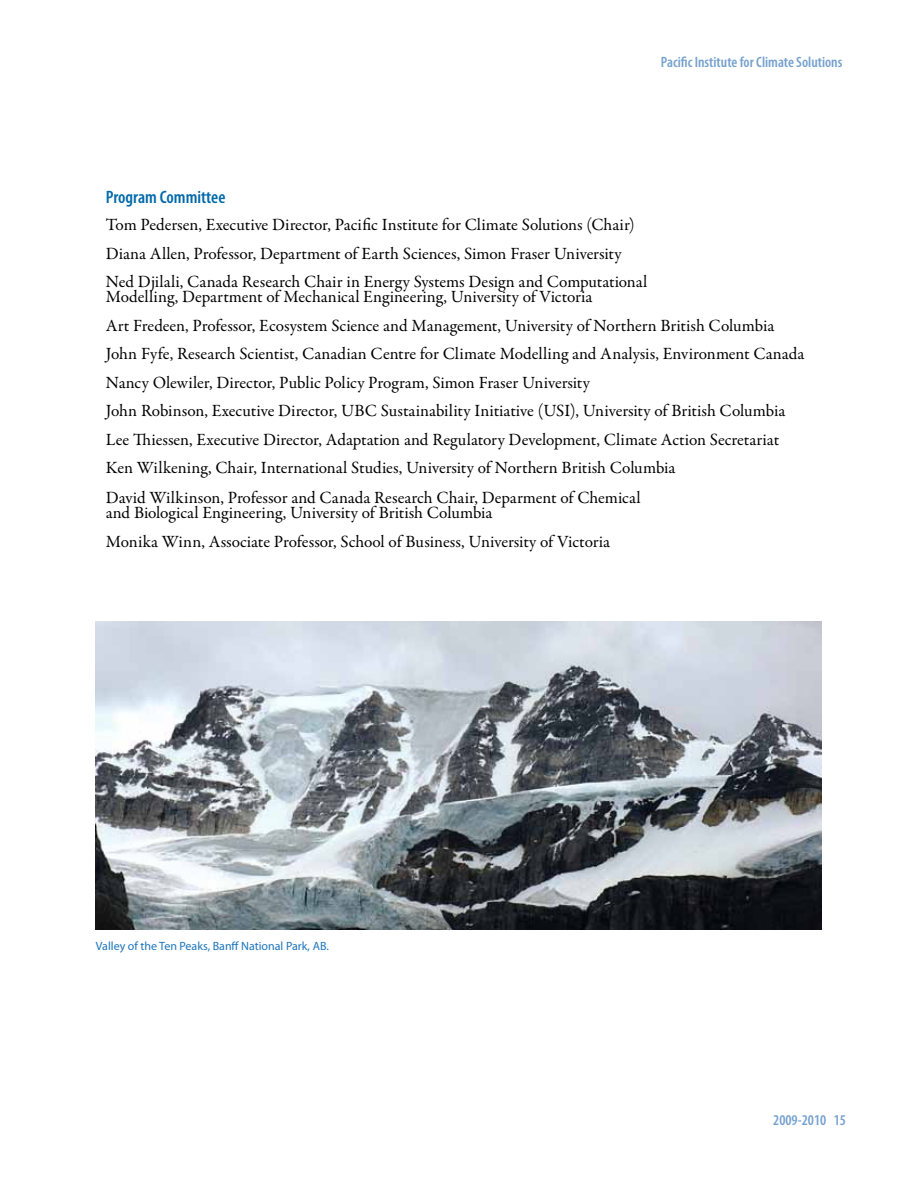
<style>
.page{position:relative;width:918px;height:1188px;background:#fff}
.page>*{position:absolute;margin:0;border:0;box-sizing:border-box;transform-origin:0 0}
.t1{font:600 condensed 18px "Myriad Pro";color:#0069aa}
.t2{font:17.25px/28.7px "Garamond Premr Pro";letter-spacing:-.005em;color:#000}
.t3{font:600 condensed 15px "Myriad Pro";color:#75a1ce}
.t4{font:12px "Myriad Pro";color:#1c75bc}
</style>
<div class="page">
<img style="left:96px;top:621px;width:726px;height:308px">
<p class="t3" style="left:661px;top:52px;width:183px">Pacific Institute for Climate Solutions</p>
<p class="t1" style="left:106px;top:186px;width:121px">Program Committee</p>
<p class="t2" style="left:106px;top:211px;width:543px">Tom Pedersen, Executive Director, Pacific Institute for Climate Solutions (Chair)<br>Diana Allen, Professor, Department of Earth Sciences, Simon Fraser University<br>Ned Djilali, Canada Research Chair in Energy Systems Design and Computational</p>
<p class="t2" style="left:106px;top:283px;width:700px">Modelling, Department of Mechanical Engineering, University of Victoria<br>Art Fredeen, Professor, Ecosystem Science and Management, University of Northern British Columbia John Fyfe, Research Scientist, Canadian Centre for Climate Modelling and Analysis, Environment Canada Nancy Olewiler, Director, Public Policy Program, Simon Fraser University<br>John Robinson, Executive Director, UBC Sustainability Initiative (USI), University of British Columbia Lee Thiessen, Executive Director, Adaptation and Regulatory Development, Climate Action Secretariat Ken Wilkening, Chair, International Studies, University of Northern British Columbia<br>David Wilkinson, Professor and Canada Research Chair, Deparment of Chemical</p>
<p class="t2" style="left:106px;top:499px;width:506px">and Biological Engineering, University of British Columbia<br>Monika Winn, Associate Professor, School of Business, University of Victoria</p>
<p class="t4" style="left:96px;top:939px;width:234px">Valley of the Ten Peaks, Banff National Park, AB.</p>
<p class="t3" style="left:773px;top:1111px;width:74px">2009-2010 15</p>
</div>
